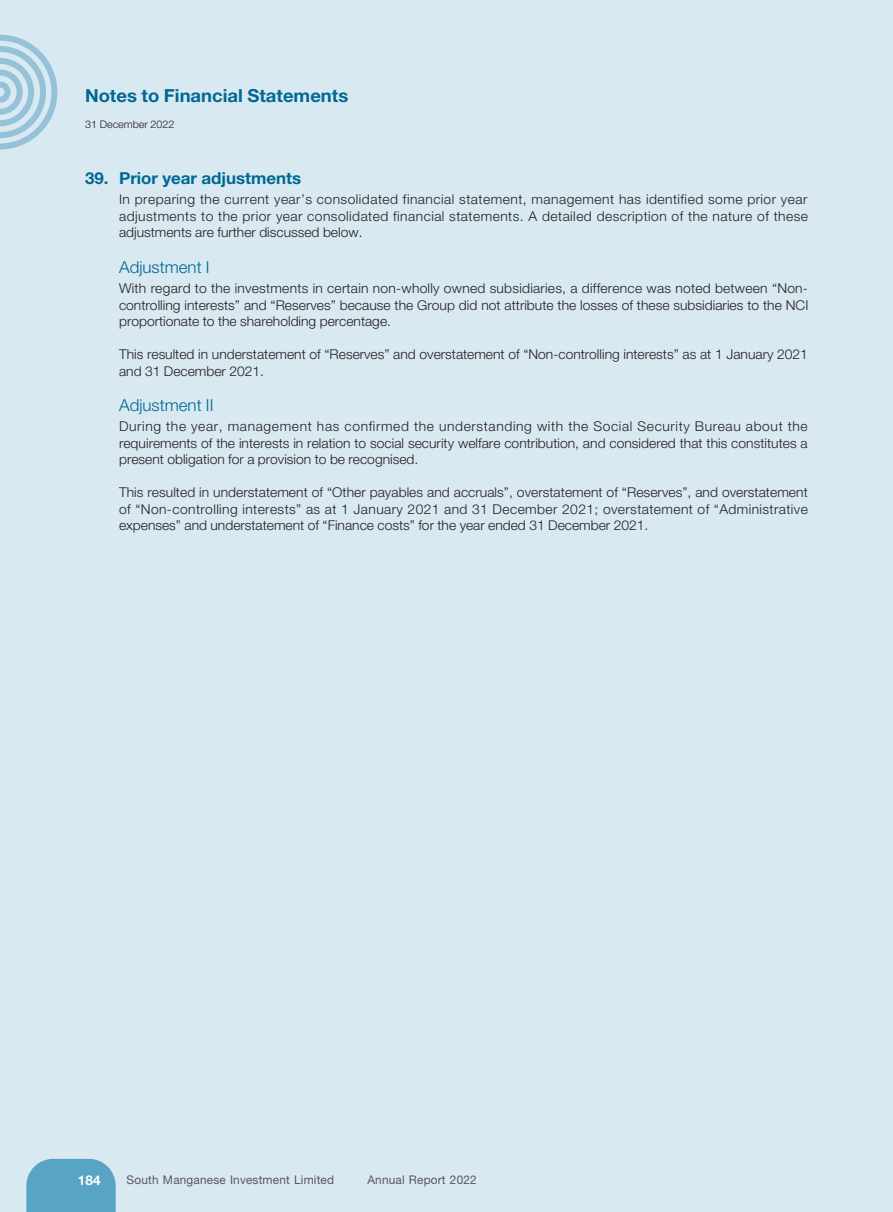
<style>
.page{position:relative;width:893px;height:1212px;background:#fff}
.page>*{position:absolute;margin:0;border:0;box-sizing:border-box;transform-origin:0 0}
.t1{font:700 18px "Helvetica Neue LT Std";color:#006893}
.t2{font:700 16.5px "Helvetica Neue LT Std";color:#006893}
.t3{font:300 16.5px "Helvetica Neue LT Std";color:#006893}
.t4{font:300 13.5px/16.5px "Helvetica Neue LT Std";color:#231f20;text-align:justify}
.t5{font:700 13.5px "Helvetica Neue LT Std";color:#fff}
.t6{font:12px "Helvetica Neue LT Std";letter-spacing:.015em;color:#57585a}
.t7{font:300 10.5px "Helvetica Neue LT Std";color:#231f20}
</style>
<div class="page">
<div style="left:0;top:0;width:892px;height:1212px;background:#d8e9f1"></div>
<svg style="left:0;top:35px;width:57px;height:114px"></svg>
<svg style="left:26px;top:1159px;width:90px;height:53px"></svg>
<h1 class="t1" style="left:85px;top:84px;width:265px">Notes to Financial Statements</h1>
<p class="t7" style="left:85px;top:118px;width:91px">31 December 2022</p>
<p class="t2" style="left:85px;top:168px;width:218px">39. Prior year adjustments</p>
<p class="t4" style="left:119px;top:191px;width:690px">In preparing the current year’s consolidated financial statement, management has identified some prior year adjustments to the prior year consolidated financial statements. A detailed description of the nature of these adjustments are further discussed below.</p>
<p class="t3" style="left:119px;top:257px;width:92px">Adjustment I</p>
<p class="t4" style="left:119px;top:280px;width:691px">With regard to the investments in certain non-wholly owned subsidiaries, a difference was noted between “Non&shy;controlling interests” and “Reserves” because the Group did not attribute the losses of these subsidiaries to the NCI proportionate to the shareholding percentage.</p>
<p class="t4" style="left:119px;top:346px;width:690px">This resulted in understatement of “Reserves” and overstatement of “Non-controlling interests” as at 1 January 2021 and 31 December 2021.</p>
<p class="t3" style="left:119px;top:395px;width:96px">Adjustment II</p>
<p class="t4" style="left:119px;top:418px;width:690px">During the year, management has confirmed the understanding with the Social Security Bureau about the requirements of the interests in relation to social security welfare contribution, and considered that this constitutes a present obligation for a provision to be recognised.</p>
<p class="t4" style="left:119px;top:484px;width:690px">This resulted in understatement of “Other payables and accruals”, overstatement of “Reserves”, and overstatement of “Non-controlling interests” as at 1 January 2021 and 31 December 2021; overstatement of “Administrative expenses” and understatement of “Finance costs” for the year ended 31 December 2021.</p>
<p class="t5" style="left:78px;top:1172px;width:24px">184</p>
<p class="t6" style="left:127px;top:1172px;width:209px">South Manganese Investment Limited</p>
<p class="t6" style="left:367px;top:1172px;width:111px">Annual Report 2022</p>
</div>
